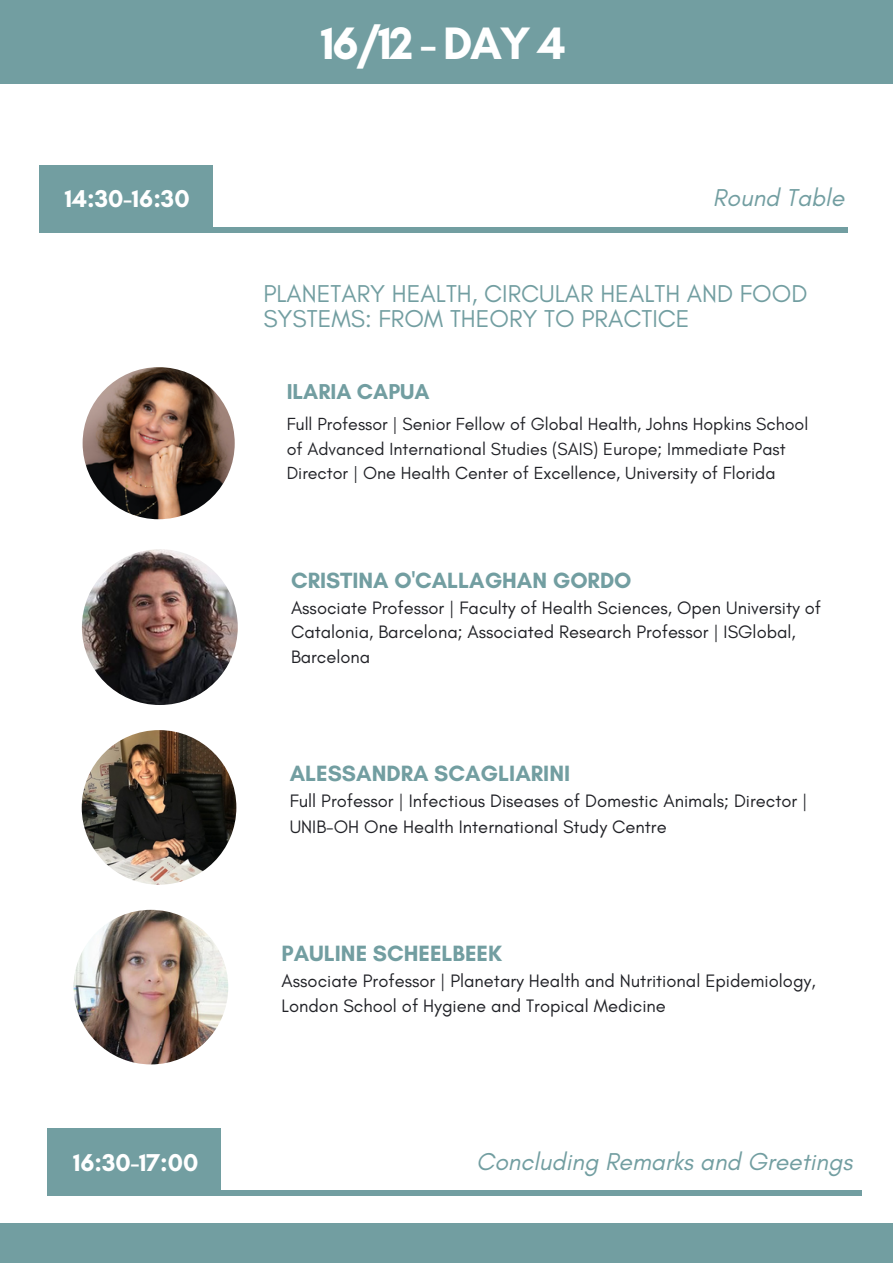
<style>
.page{position:relative;width:893px;height:1264px;background:#fff}
.page>*{position:absolute;margin:0;border:0;box-sizing:border-box;transform-origin:0 0}
.t1{font:700 46.35px "Glacial Indifference";letter-spacing:-.05em;color:#fff}
.t2{font:24.75px/24.8px "Glacial Indifference";color:#729ea1}
.t3{font:italic 24.75px "Glacial Indifference";color:#729ea1}
.t4{font:700 24.75px "Glacial Indifference";color:#fff}
.t5{font:700 22.5px "Glacial Indifference";color:#729ea1}
.t6{font:700 21.9px "Glacial Indifference";color:#729ea1}
.t7{font:18.3px/24.9px "Glacial Indifference";color:#212227}
.t8{font:17.85px/24.3px "Glacial Indifference";color:#212227}
</style>
<div class="page">
<div style="left:0;top:0;width:892px;height:83px;background:#729ea1"></div>
<div style="left:40px;top:227px;width:807px;height:5px;background:#729ea1"></div>
<div style="left:39px;top:165px;width:173px;height:67px;background:#729ea1"></div>
<div style="left:0;top:1223px;width:892px;height:39px;background:#729ea1"></div>
<div style="left:47px;top:1190px;width:814px;height:5px;background:#729ea1"></div>
<div style="left:47px;top:1128px;width:174px;height:67px;background:#729ea1"></div>
<img style="left:83px;top:367px;width:152px;height:152px;border-radius:50%">
<img style="left:82px;top:549px;width:156px;height:156px;border-radius:50%">
<img style="left:74px;top:909px;width:154px;height:155px;border-radius:50%">
<img style="left:82px;top:730px;width:154px;height:154px;border-radius:50%">
<p class="t1" style="left:321px;top:15px;width:246px">16/12 - DAY 4</p>
<p class="t4" style="left:65px;top:184px;width:126px">14:30-16:30</p>
<p class="t3" style="left:712px;top:183px;width:133px">Round Table</p>
<p class="t2" style="left:263px;top:281px;width:545px">PLANETARY HEALTH, CIRCULAR HEALTH AND FOOD<br>SYSTEMS: FROM THEORY TO PRACTICE</p>
<p class="t6" style="left:287px;top:378px;width:144px">ILARIA CAPUA</p>
<p class="t8" style="left:287px;top:412px;width:523px">Full Professor | Senior Fellow of Global Health, Johns Hopkins School of Advanced International Studies (SAIS) Europe; Immediate Past<br>Director | One Health Center of Excellence, University of Florida</p>
<p class="t5" style="left:291px;top:566px;width:342px">CRISTINA O'CALLAGHAN GORDO</p>
<p class="t7" style="left:291px;top:594px;width:531px">Associate Professor | Faculty of Health Sciences, Open University of<br>Catalonia, Barcelona; Associated Research Professor | ISGlobal,<br>Barcelona</p>
<p class="t5" style="left:290px;top:759px;width:282px">ALESSANDRA SCAGLIARINI</p>
<p class="t7" style="left:290px;top:788px;width:519px;line-height:25.8px">Full Professor | Infectious Diseases of Domestic Animals; Director |<br>UNIB-OH One Health International Study Centre</p>
<p class="t5" style="left:281px;top:939px;width:222px">PAULINE SCHEELBEEK</p>
<p class="t7" style="left:281px;top:967px;width:535px">Associate Professor | Planetary Health and Nutritional Epidemiology,<br>London School of Hygiene and Tropical Medicine</p>
<p class="t4" style="left:73px;top:1147px;width:127px">16:30-17:00</p>
<p class="t3" style="left:476px;top:1146px;width:378px">Concluding Remarks and Greetings</p>
</div>
